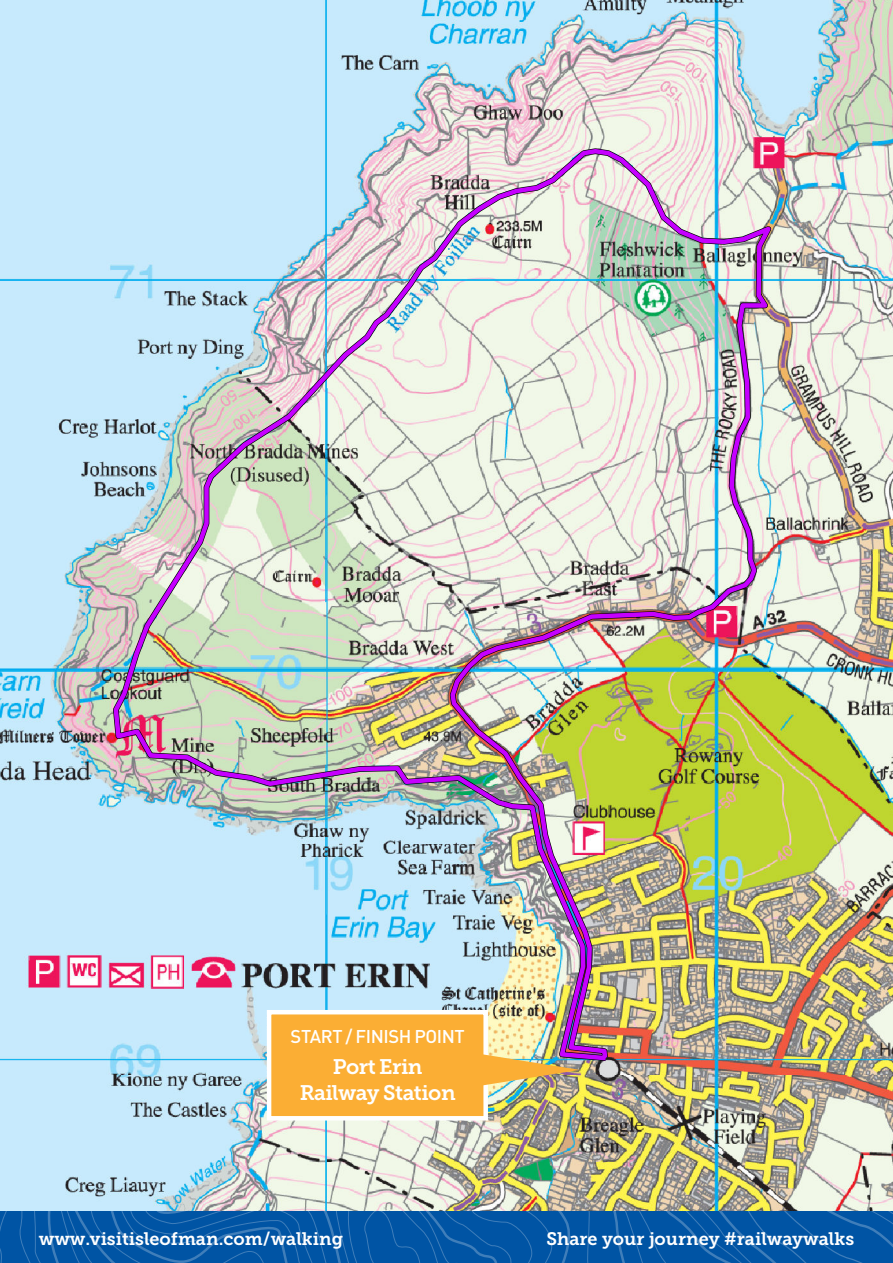
<style>
.page{position:relative;width:893px;height:1263px;background:#fff}
.page>*{position:absolute;margin:0;border:0;box-sizing:border-box;transform-origin:0 0}
.t1{font:21px/25.3px "Museo Slab 700";letter-spacing:-.025em;color:#fff;text-align:center}
.t2{font:500 18.3px "DIN";letter-spacing:-.02em;color:#fff}
.t3{font:18px "Museo Slab 700";color:#fff}
</style>
<div class="page">
<img style="left:0;top:0;width:893px;height:1184px">
<div style="left:267px;top:1010px;width:221px;height:110px;background:#fbae34;border:4px solid #fff"></div>
<img style="left:483px;top:1054px;width:97px;height:32px">
<img style="left:0;top:1184px;width:893px;height:28px">
<svg style="left:0;top:1212px;width:893px;height:51px;background:#0557a5"></svg>
<p class="t2" style="left:291px;top:1024px;width:176px">START / FINISH POINT</p>
<p class="t1" style="left:300px;top:1054px;width:157px">Port Erin<br>Railway Station</p>
<p class="t3" style="left:39px;top:1228px;width:306px">www.visitisleofman.com/walking</p>
<p class="t3" style="left:546px;top:1228px;width:309px">Share your journey #railwaywalks</p>
</div>
